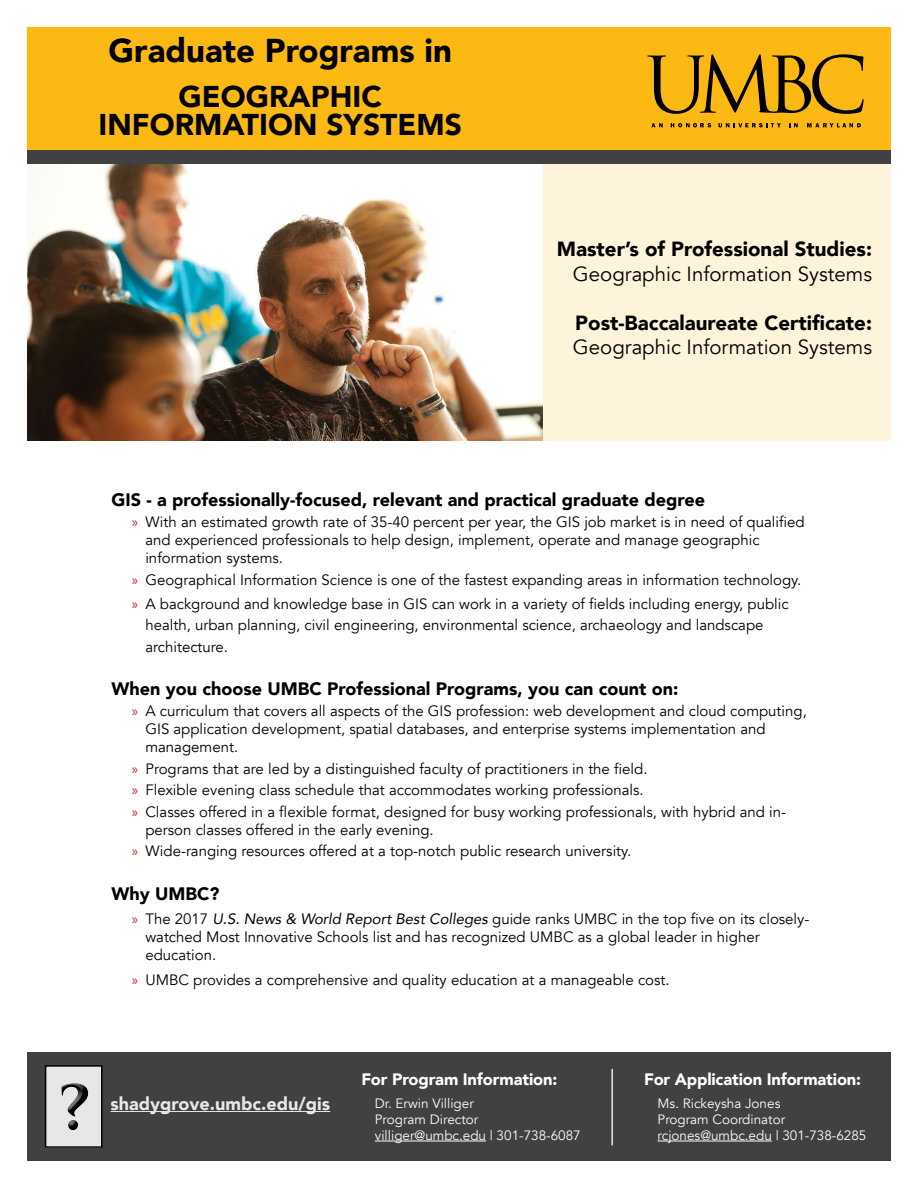
<style>
.page{position:relative;width:918px;height:1188px;background:#fff}
.page>*{position:absolute;margin:0;border:0;box-sizing:border-box;transform-origin:0 0}
.t1{font:700 60px "Trajan Pro 3";color:#000}
.t2{font:900 33px "Avenir";color:#000}
.t3{font:900 30px/28.5px "Avenir";color:#000;text-align:center}
.t4{font:900 20.4px "Avenir";color:#000}
.t5{font:20.4px "Avenir";color:#000}
.t6{font:900 18px "Avenir";color:#000}
.t7{font:900 18px "Avenir";color:#e7e7e7}
.t8{font:900 16.5px "Avenir";letter-spacing:-.01em;color:#fff}
.t9{font:15px/18px "Avenir";color:#000}
.t10{font:13.5px/16.2px "Avenir";color:#fff}
.s1{font-family:"Myriad Pro";color:#d2232a}
.s2{font-style:italic}
</style>
<div class="page">
<div style="left:27px;top:27px;width:864px;height:130px;background:#fdb913"></div>
<div style="left:534px;top:161px;width:357px;height:280px;background:#fef4db"></div>
<div style="left:28px;top:1052px;width:863px;height:109px;background:#414042"></div>
<hr style="left:375px;top:1141px;width:111px;height:1px;background:#fff">
<hr style="left:658px;top:1141px;width:114px;height:1px;background:#fff">
<div style="left:46px;top:1066px;width:56px;height:81px;background:#e6e7e8"></div>
<div style="left:45px;top:1065px;width:58px;height:83px;border:2px solid #000"></div>
<div style="left:49px;top:1079px;width:51px;height:63px;background:#000;opacity:.75"></div>
<hr style="left:111px;top:1111px;width:104px;height:1px;background:#e7e7e7">
<hr style="left:215px;top:1111px;width:115px;height:1px;background:#e7e7e7">
<hr style="left:611px;top:1069px;width:2px;height:76px;background:#e6e7e8">
<svg style="left:647px;top:54px;width:217px;height:60px"></svg>
<svg style="left:651px;top:123px;width:12px;height:4px"></svg>
<svg style="left:671px;top:123px;width:40px;height:4px"></svg>
<svg style="left:718px;top:123px;width:63px;height:4px"></svg>
<svg style="left:789px;top:123px;width:9px;height:4px"></svg>
<svg style="left:807px;top:123px;width:54px;height:4px"></svg>
<img style="left:27px;top:164px;width:515px;height:277px">
<div style="left:27px;top:151px;width:864px;height:13px;background:#414042"></div>
<h2 class="t2" style="left:109px;top:22px;width:345px">Graduate Programs in</h2>
<h3 class="t3" style="left:99px;top:81px;width:365px">GEOGRAPHIC<br>INFORMATION SYSTEMS</h3>
<h3 class="t4" style="left:557px;top:231px;width:317px">Master’s of Professional Studies:</h3>
<h3 class="t5" style="left:573px;top:261px;width:301px">Geographic Information Systems</h3>
<h3 class="t4" style="left:575px;top:305px;width:298px">Post-Baccalaureate Certificate:</h3>
<h3 class="t5" style="left:573px;top:335px;width:301px">Geographic Information Systems</h3>
<p class="t6" style="left:112px;top:484px;width:595px">GIS - a professionally-focused, relevant and practical graduate degree</p>
<p class="t9" style="left:145px;top:513px;width:661px;text-indent:-14px"><span class="s1">»</span> With an estimated growth rate of 35-40 percent per year, the GIS job market is in need of qualified and experienced professionals to help design, implement, operate and manage geographic information systems.</p>
<p class="t9" style="left:132px;top:567px;width:671px;line-height:24.5px"><span class="s1">»</span> Geographical Information Science is one of the fastest expanding areas in information technology. <span class="s1">»</span> A background and knowledge base in GIS can work in a variety of fields including energy, public</p>
<p class="t9" style="left:145px;top:614px;width:620px;line-height:21.6px">health, urban planning, civil engineering, environmental science, archaeology and landscape architecture.</p>
<p class="t6" style="left:112px;top:673px;width:568px">When you choose UMBC Professional Programs, you can count on:</p>
<p class="t9" style="left:145px;top:702px;width:663px;text-indent:-14px"><span class="s1">»</span> A curriculum that covers all aspects of the GIS profession: web development and cloud computing,<br>GIS application development, spatial databases, and enterprise systems implementation and management.</p>
<p class="t9" style="left:132px;top:758px;width:656px;line-height:21.5px"><span class="s1">»</span> Programs that are led by a distinguished faculty of practitioners in the field.<br><span class="s1">»</span> Flexible evening class schedule that accommodates working professionals.<br><span class="s1">»</span> Classes offered in a flexible format, designed for busy working professionals, with hybrid and in-</p>
<p class="t9" style="left:132px;top:819px;width:501px;line-height:21.5px;text-indent:14px">person classes offered in the early evening.<br><span class="s1">»</span> Wide-ranging resources offered at a top-notch public research university.</p>
<p class="t6" style="left:112px;top:878px;width:109px">Why UMBC?</p>
<p class="t9" style="left:145px;top:910px;width:666px;text-indent:-14px"><span class="s1">»</span> The 2017 <span class="s2">U.S. News &amp; World Report Best Colleges</span> guide ranks UMBC in the top five on its closely&shy;watched Most Innovative Schools list and has recognized UMBC as a global leader in higher education.</p>
<p class="t9" style="left:132px;top:971px;width:539px"><span class="s1">»</span> UMBC provides a comprehensive and quality education at a manageable cost.</p>
<h1 class="t1" style="left:54px;top:1063px;width:39px">?</h1>
<p class="t7" style="left:111px;top:1088px;width:221px">shadygrove.umbc.edu/gis</p>
<p class="t8" style="left:361px;top:1065px;width:197px">For Program Information:</p>
<p class="t10" style="left:375px;top:1095px;width:207px">Dr. Erwin Villiger<br>Program Director villiger@umbc.edu | 301-738-6087</p>
<p class="t8" style="left:644px;top:1065px;width:219px">For Application Information:</p>
<p class="t10" style="left:658px;top:1095px;width:129px">Ms. Rickeysha Jones<br>Program Coordinator</p>
<p class="t10" style="left:658px;top:1127px;width:210px">rcjones@umbc.edu | 301-738-6285</p>
</div>
